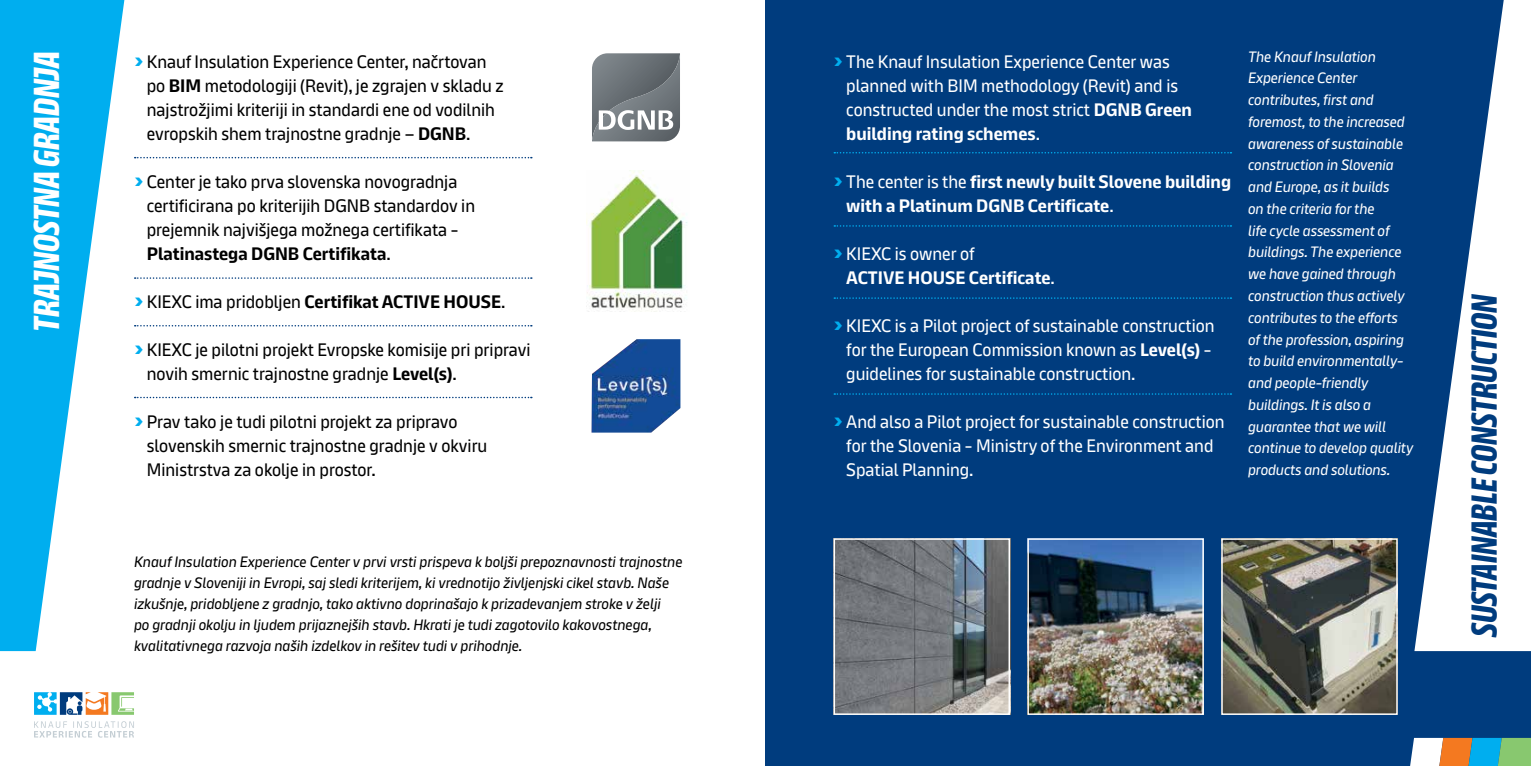
<style>
.page{position:relative;width:1531px;height:766px;background:#fff}
.page>*{position:absolute;margin:0;border:0;box-sizing:border-box;transform-origin:0 0}
.t1{font:700 36px "Knauf Head";color:#003c7e}
.t2{font:700 36px "Knauf Head";color:#fff}
.t3{font:18px/24px "Knauf";color:#000}
.t4{font:18px/24px "Knauf";color:#fff}
.t5{font:700 18px/24px "Knauf";color:#fff}
.t6{font:700 18px "Knauf";color:#000}
.t7{font:italic 15px/21.8px "Knauf";letter-spacing:-.005em;color:#fff}
.t8{font:italic 15px/21px "Knauf";color:#000}
.s1{font-weight:700;font-size:24px;color:#00aeef}
.s2{font-weight:700}
.s3{font-size:24px;color:#00aeef}
.s4{font-weight:400}
</style>
<div class="page">
<div style="left:765px;top:0;width:766px;height:765px;background:#003c7e"></div>
<svg style="left:0;top:0;width:125px;height:651px;fill:#00aeef"></svg>
<svg style="left:1414px;top:0;width:117px;height:651px;fill:#fff"></svg>
<img style="left:586px;top:170px;width:102px;height:141px">
<svg style="left:592px;top:53px;width:88px;height:88px;background:#7d8388"></svg>
<svg style="left:135px;top:157px;width:397px;height:1px"></svg>
<svg style="left:135px;top:277px;width:397px;height:2px"></svg>
<svg style="left:135px;top:325px;width:397px;height:1px"></svg>
<svg style="left:135px;top:396px;width:397px;height:2px"></svg>
<svg style="left:834px;top:152px;width:397px;height:1px"></svg>
<svg style="left:834px;top:225px;width:397px;height:2px"></svg>
<svg style="left:834px;top:297px;width:397px;height:2px"></svg>
<svg style="left:834px;top:393px;width:397px;height:1px"></svg>
<img style="left:1224px;top:541px;width:170px;height:170px">
<div style="left:1221px;top:538px;width:176px;height:176px;border:2px solid #fff"></div>
<img style="left:836px;top:541px;width:171px;height:170px">
<div style="left:833px;top:538px;width:177px;height:176px;border:2px solid #fff"></div>
<img style="left:1030px;top:541px;width:171px;height:170px">
<div style="left:1027px;top:538px;width:177px;height:176px;border:2px solid #fff"></div>
<img style="left:591px;top:339px;width:89px;height:93px">
<svg style="left:1410px;top:737px;width:121px;height:28px;background:#95b49c"></svg>
<svg style="left:34px;top:692px;width:100px;height:23px"></svg>
<svg style="left:34px;top:721px;width:100px;height:16px"></svg>
<h1 class="t2" style="left:28px;top:331px;width:283px;rotate:-90deg">TRAJNOSTNA GRADNJA</h1>
<p class="t3" style="left:147px;top:49px;width:358px;text-indent:-13px"><span class="s1">›</span> Knauf Insulation Experience Center, načrtovan po <span class="s2">BIM</span> metodologiji (Revit), je zgrajen v skladu z najstrožjimi kriteriji in standardi ene od vodilnih evropskih shem trajnostne gradnje – <span class="s2">DGNB</span>.</p>
<p class="t3" style="left:147px;top:169px;width:330px;text-indent:-13px"><span class="s1">›</span> Center je tako prva slovenska novogradnja certificirana po kriterijih DGNB standardov in prejemnik najvišjega možnega certifikata - <span class="s2">Platinastega DGNB Certifikata</span>.</p>
<p class="t6" style="left:134px;top:292px;width:373px"><span class="s3">›</span> <span class="s4">KIEXC ima pridobljen</span> Certifikat ACTIVE HOUSE<span class="s4">.</span></p>
<p class="t3" style="left:147px;top:337px;width:385px;text-indent:-13px"><span class="s1">›</span> KIEXC je pilotni projekt Evropske komisije pri pripravi novih smernic trajnostne gradnje <span class="s2">Level(s)</span>.</p>
<p class="t3" style="left:147px;top:409px;width:342px;text-indent:-13px"><span class="s1">›</span> Prav tako je tudi pilotni projekt za pripravo slovenskih smernic trajnostne gradnje v okviru<br>Ministrstva za okolje in prostor.</p>
<p class="t8" style="left:134px;top:551px;width:550px">Knauf Insulation Experience Center v prvi vrsti prispeva k boljši prepoznavnosti trajnostne gradnje v Sloveniji in Evropi, saj sledi kriterijem, ki vrednotijo življenjski cikel stavb. Naše izkušnje, pridobljene z gradnjo, tako aktivno doprinašajo k prizadevanjem stroke v želji<br>po gradnji okolju in ljudem prijaznejših stavb. Hkrati je tudi zagotovilo kakovostnega, kvalitativnega razvoja naših izdelkov in rešitev tudi v prihodnje.</p>
<p class="t4" style="left:846px;top:49px;width:347px;text-indent:-13px"><span class="s1">›</span> The Knauf Insulation Experience Center was planned with BIM methodology (Revit) and is constructed under the most strict <span class="s2">DGNB Green building rating schemes</span>.</p>
<p class="t5" style="left:846px;top:169px;width:386px;text-indent:-13px"><span class="s3">›</span> <span class="s4">The center is the</span> first newly built Slovene building with a Platinum DGNB Certificate<span class="s4">.</span></p>
<p class="t5" style="left:846px;top:241px;width:210px;text-indent:-13px"><span class="s3">›</span> <span class="s4">KIEXC is owner of<br></span>ACTIVE HOUSE Certificate<span class="s4">.</span></p>
<p class="t4" style="left:846px;top:313px;width:370px;text-indent:-13px"><span class="s1">›</span> KIEXC is a Pilot project of sustainable construction for the European Commission known as <span class="s2">Level(s)</span> - guidelines for sustainable construction.</p>
<p class="t4" style="left:846px;top:409px;width:380px;text-indent:-13px"><span class="s1">›</span> And also a Pilot project for sustainable construction for the Slovenia - Ministry of the Environment and<br>Spatial Planning.</p>
<p class="t7" style="left:1248px;top:45px;width:167px">The Knauf Insulation<br>Experience Center contributes, first and foremost, to the increased awareness of sustainable construction in Slovenia and Europe, as it builds<br>on the criteria for the<br>life cycle assessment of buildings. The experience we have gained through construction thus actively contributes to the efforts of the profession, aspiring to build environmentally&shy;and people-friendly buildings. It is also a guarantee that we will continue to develop quality products and solutions.</p>
<h1 class="t1" style="left:1466px;top:636px;width:344px;rotate:-90deg">SUSTAINABLE CONSTRUCTION</h1>
</div>
